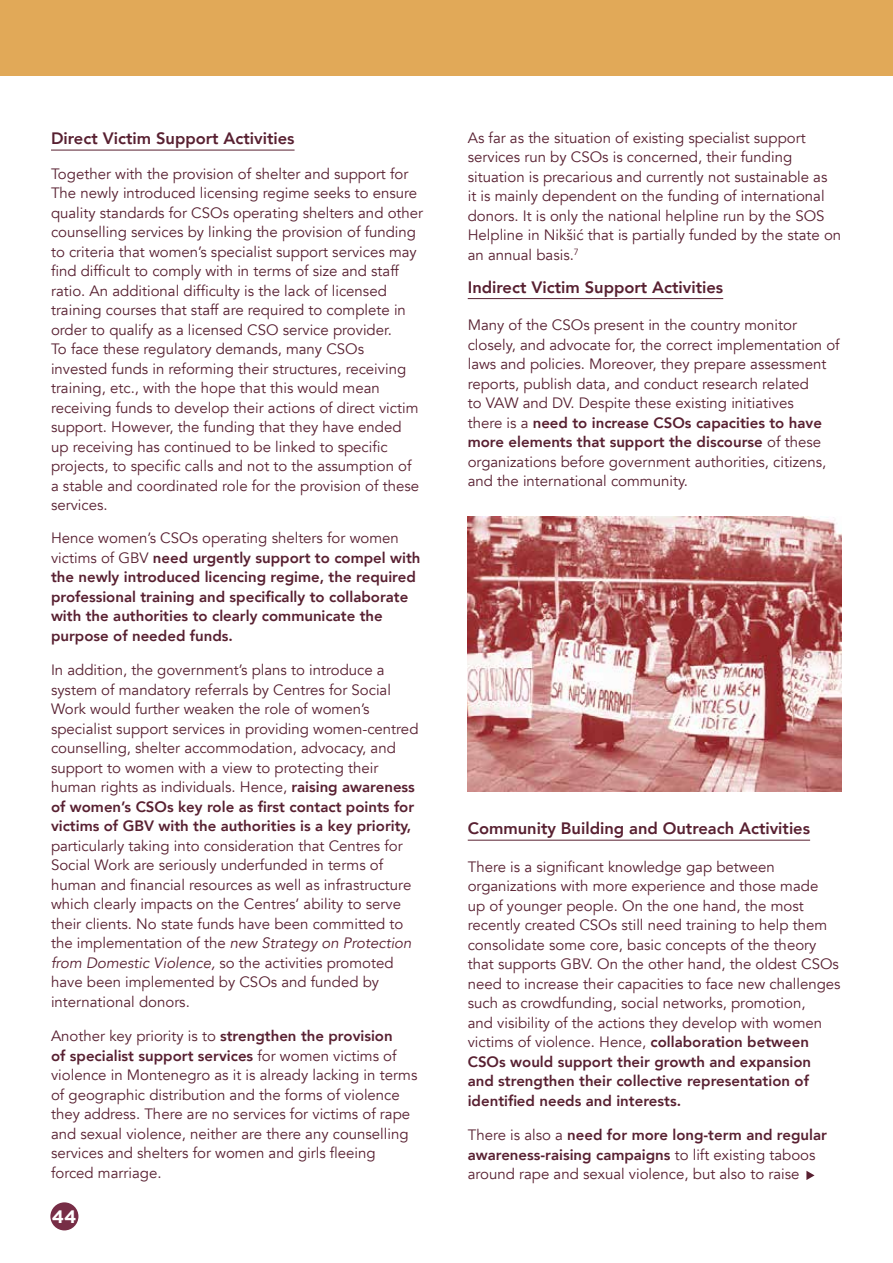
<style>
.page{position:relative;width:893px;height:1263px;background:#fff}
.page>*{position:absolute;margin:0;border:0;box-sizing:border-box;transform-origin:0 0}
.t1{font:700 18px "Gotham";color:#fff}
.t2{font:800 16.5px "Avenir";color:#582031}
.t3{font:15px/19.5px "Avenir";color:#582031}
.t4{font:800 15px/19.5px "Avenir";color:#582031}
.s1{font-weight:400}
.s2{font-weight:800}
.s3{font-style:italic}
</style>
<div class="page">
<hr style="left:51px;top:150px;width:244px;height:1px;background:#582031">
<hr style="left:468px;top:298px;width:255px;height:1px;background:#582031">
<hr style="left:468px;top:840px;width:342px;height:1px;background:#582031">
<img style="left:468px;top:517px;width:374px;height:274px">
<div style="left:0;top:0;width:893px;height:76px;background:#e1a958"></div>
<div style="left:50px;top:1202px;width:28px;height:28px;background:#772d46;border-radius:50%"></div>
<svg style="left:806px;top:1171px;width:8px;height:9px"></svg>
<p class="t2" style="left:51px;top:125px;width:245px">Direct Victim Support Activities</p>
<p class="t3" style="left:51px;top:164px;width:374px">Together with the provision of shelter and support for The newly introduced licensing regime seeks to ensure quality standards for CSOs operating shelters and other counselling services by linking the provision of funding to criteria that women’s specialist support services may find difficult to comply with in terms of size and staff ratio. An additional difficulty is the lack of licensed training courses that staff are required to complete in order to qualify as a licensed CSO service provider.<br>To face these regulatory demands, many CSOs invested funds in reforming their structures, receiving training, etc., with the hope that this would mean receiving funds to develop their actions of direct victim support. However, the funding that they have ended<br>up receiving has continued to be linked to specific projects, to specific calls and not to the assumption of<br>a stable and coordinated role for the provision of these services.</p>
<p class="t4" style="left:51px;top:528px;width:371px"><span class="s1">Hence women’s CSOs operating shelters for women victims of GBV</span> need urgently support to compel with the newly introduced licencing regime, the required professional training and specifically to collaborate with the authorities to clearly communicate the purpose of needed funds.</p>
<p class="t3" style="left:51px;top:660px;width:369px">In addition, the government’s plans to introduce a system of mandatory referrals by Centres for Social Work would further weaken the role of women’s specialist support services in providing women-centred counselling, shelter accommodation, advocacy, and support to women with a view to protecting their human rights as individuals. Hence, <span class="s2">raising awareness of women’s CSOs key role as first contact points for victims of GBV with the authorities is a key priority,</span></p>
<p class="t3" style="left:51px;top:836px;width:362px">particularly taking into consideration that Centres for Social Work are seriously underfunded in terms of human and financial resources as well as infrastructure which clearly impacts on the Centres’ ability to serve their clients. No state funds have been committed to the implementation of the <span class="s3">new Strategy on Protection from Domestic Violence,</span> so the activities promoted have been implemented by CSOs and funded by international donors.</p>
<p class="t3" style="left:51px;top:1026px;width:368px">Another key priority is to <span class="s2">strengthen the provision<br>of specialist support services</span> for women victims of violence in Montenegro as it is already lacking in terms of geographic distribution and the forms of violence they address. There are no services for victims of rape and sexual violence, neither are there any counselling services and shelters for women and girls fleeing forced marriage.</p>
<p class="t1" style="left:52px;top:1206px;width:26px">44</p>
<p class="t3" style="left:468px;top:128px;width:375px">As far as the situation of existing specialist support services run by CSOs is concerned, their funding situation is precarious and currently not sustainable as<br>it is mainly dependent on the funding of international donors. It is only the national helpline run by the SOS Helpline in Nikšić that is partially funded by the state on an annual basis.<sup>7</sup></p>
<p class="t2" style="left:468px;top:274px;width:257px">Indirect Victim Support Activities</p>
<p class="t3" style="left:468px;top:315px;width:373px">Many of the CSOs present in the country monitor closely, and advocate for, the correct implementation of laws and policies. Moreover, they prepare assessment reports, publish data, and conduct research related<br>to VAW and DV. Despite these existing initiatives<br>there is a <span class="s2">need to increase CSOs capacities to have more elements that support the discourse</span> of these organizations before government authorities, citizens, and the international community.</p>
<p class="t2" style="left:468px;top:815px;width:344px">Community Building and Outreach Activities</p>
<p class="t3" style="left:468px;top:857px;width:374px">There is a significant knowledge gap between organizations with more experience and those made<br>up of younger people. On the one hand, the most recently created CSOs still need training to help them consolidate some core, basic concepts of the theory that supports GBV. On the other hand, the oldest CSOs need to increase their capacities to face new challenges such as crowdfunding, social networks, promotion,<br>and visibility of the actions they develop with women victims of violence. Hence, <span class="s2">collaboration between CSOs would support their growth and expansion and strengthen their collective representation of identified needs and interests.</span></p>
<p class="t3" style="left:468px;top:1125px;width:361px">There is also a <span class="s2">need for more long-term and regular awareness-raising campaigns</span> to lift existing taboos around rape and sexual violence, but also to raise</p>
</div>
